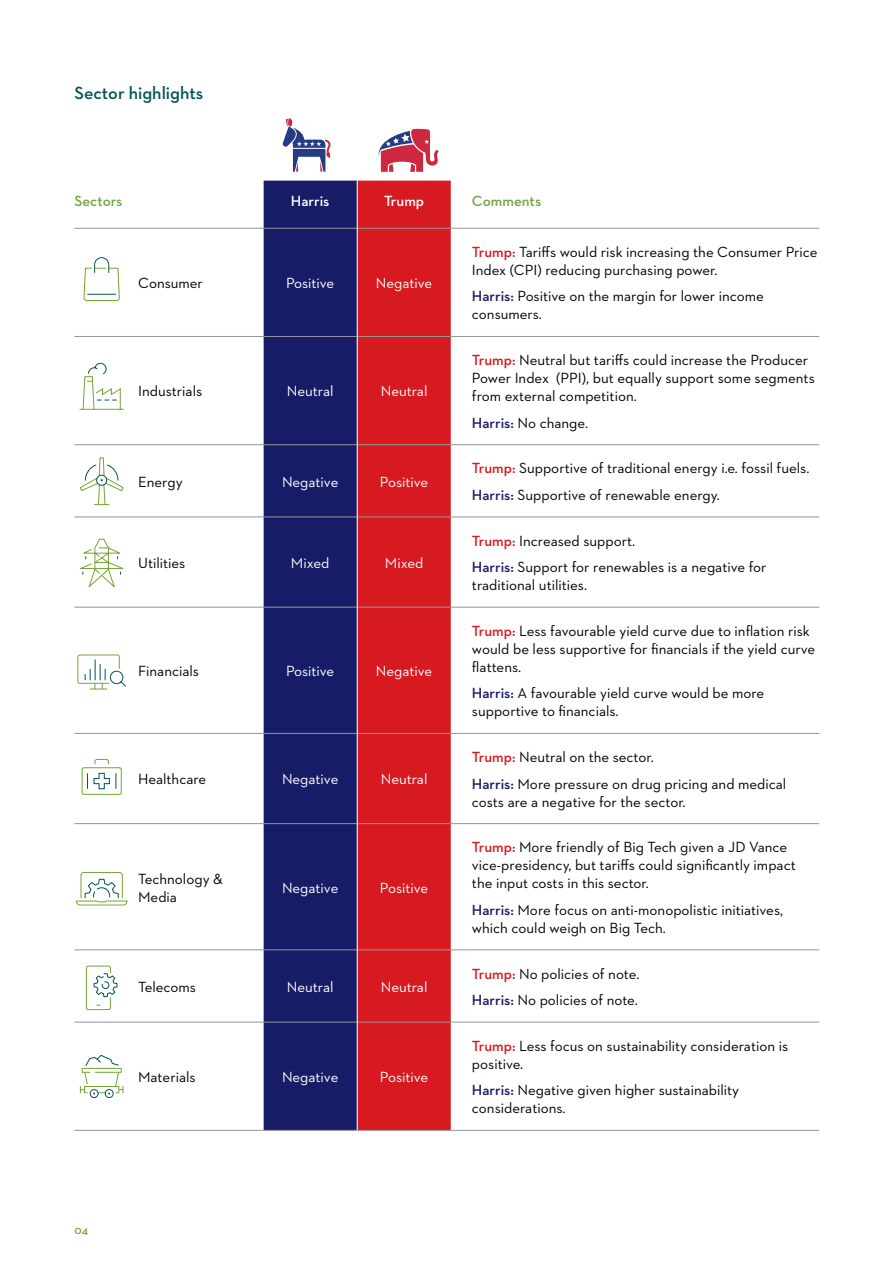
<style>
.page{position:relative;width:893px;height:1263px;background:#fff}
.page>*{position:absolute;margin:0;border:0;box-sizing:border-box;transform-origin:0 0}
.t1{font:600 18px "Neutraface 2 Text";color:#025553}
.t2{font:15px/18px "Neutraface 2 Text";color:#000}
.t3{font:15px "Neutraface 2 Text";color:#fff}
.t4{font:600 15px "Neutraface 2 Text";color:#72a541}
.t5{font:600 15px "Neutraface 2 Text";color:#fff}
.t6{font:600 12px "Neutraface 2 Text";color:#72a541}
.s1{font-weight:600;color:#d71920}
.s2{font-weight:600;color:#171c67}
</style>
<div class="page">
<div style="left:264px;top:181px;width:93px;height:949px;background:#171c67"></div>
<div style="left:358px;top:181px;width:93px;height:949px;background:#d71920"></div>
<hr style="left:74px;top:228px;width:190px;height:1px;background:#939598">
<hr style="left:264px;top:228px;width:93px;height:1px;background:#939598">
<hr style="left:358px;top:228px;width:93px;height:1px;background:#939598">
<hr style="left:451px;top:228px;width:368px;height:1px;background:#939598">
<hr style="left:74px;top:516px;width:190px;height:1px;background:#939598">
<hr style="left:264px;top:516px;width:93px;height:1px;background:#939598">
<hr style="left:358px;top:516px;width:93px;height:1px;background:#939598">
<hr style="left:451px;top:516px;width:368px;height:1px;background:#939598">
<hr style="left:74px;top:607px;width:190px;height:1px;background:#939598">
<hr style="left:264px;top:607px;width:93px;height:1px;background:#939598">
<hr style="left:358px;top:607px;width:93px;height:1px;background:#939598">
<hr style="left:451px;top:607px;width:368px;height:1px;background:#939598">
<hr style="left:74px;top:733px;width:190px;height:1px;background:#939598">
<hr style="left:264px;top:733px;width:93px;height:1px;background:#939598">
<hr style="left:358px;top:733px;width:93px;height:1px;background:#939598">
<hr style="left:74px;top:823px;width:190px;height:1px;background:#939598">
<hr style="left:264px;top:823px;width:93px;height:1px;background:#939598">
<hr style="left:358px;top:823px;width:93px;height:1px;background:#939598">
<hr style="left:74px;top:949px;width:190px;height:1px;background:#939598">
<hr style="left:264px;top:949px;width:93px;height:1px;background:#939598">
<hr style="left:358px;top:949px;width:93px;height:1px;background:#939598">
<hr style="left:74px;top:1022px;width:190px;height:1px;background:#939598">
<hr style="left:264px;top:1022px;width:93px;height:1px;background:#939598">
<hr style="left:358px;top:1022px;width:93px;height:1px;background:#939598">
<hr style="left:74px;top:1130px;width:190px;height:1px;background:#939598">
<hr style="left:264px;top:1130px;width:93px;height:1px;background:#939598">
<hr style="left:357px;top:1130px;width:94px;height:1px;background:#939598">
<hr style="left:74px;top:444px;width:190px;height:1px;background:#939598">
<hr style="left:264px;top:444px;width:93px;height:1px;background:#939598">
<hr style="left:358px;top:444px;width:93px;height:1px;background:#939598">
<hr style="left:451px;top:444px;width:368px;height:1px;background:#939598">
<hr style="left:74px;top:336px;width:190px;height:1px;background:#939598">
<hr style="left:264px;top:336px;width:93px;height:1px;background:#939598">
<hr style="left:358px;top:336px;width:93px;height:1px;background:#939598">
<hr style="left:451px;top:336px;width:368px;height:1px;background:#939598">
<hr style="left:451px;top:1130px;width:368px;height:1px;background:#939598">
<hr style="left:451px;top:733px;width:368px;height:1px;background:#939598">
<hr style="left:451px;top:823px;width:368px;height:1px;background:#939598">
<hr style="left:451px;top:949px;width:368px;height:1px;background:#939598">
<hr style="left:451px;top:1022px;width:368px;height:1px;background:#939598">
<svg style="left:378px;top:129px;width:61px;height:43px"></svg>
<svg style="left:283px;top:118px;width:48px;height:54px"></svg>
<svg style="left:83px;top:257px;width:37px;height:44px"></svg>
<svg style="left:79px;top:362px;width:45px;height:48px"></svg>
<svg style="left:79px;top:457px;width:45px;height:49px"></svg>
<svg style="left:80px;top:538px;width:44px;height:50px"></svg>
<svg style="left:77px;top:654px;width:49px;height:36px"></svg>
<svg style="left:81px;top:758px;width:41px;height:37px"></svg>
<svg style="left:76px;top:872px;width:52px;height:34px"></svg>
<svg style="left:85px;top:965px;width:33px;height:46px"></svg>
<svg style="left:80px;top:1054px;width:44px;height:44px"></svg>
<p class="t1" style="left:74px;top:82px;width:130px">Sector highlights</p>
<p class="t4" style="left:74px;top:191px;width:50px">Sectors</p>
<p class="t5" style="left:291px;top:191px;width:40px">Harris</p>
<p class="t5" style="left:384px;top:191px;width:42px">Trump</p>
<p class="t4" style="left:472px;top:191px;width:71px">Comments</p>
<p class="t6" style="left:74px;top:1222px;width:15px">04</p>
<p class="t2" style="left:138px;top:274px;width:66px">Consumer</p>
<p class="t3" style="left:286px;top:274px;width:50px">Positive</p>
<p class="t3" style="left:376px;top:274px;width:58px">Negative</p>
<p class="t2" style="left:138px;top:382px;width:66px">Industrials</p>
<p class="t3" style="left:287px;top:382px;width:48px">Neutral</p>
<p class="t3" style="left:381px;top:382px;width:48px">Neutral</p>
<p class="t2" style="left:138px;top:472px;width:46px">Energy</p>
<p class="t3" style="left:282px;top:472px;width:58px">Negative</p>
<p class="t3" style="left:380px;top:472px;width:50px">Positive</p>
<p class="t2" style="left:138px;top:554px;width:49px">Utilities</p>
<p class="t3" style="left:291px;top:553px;width:40px">Mixed</p>
<p class="t3" style="left:385px;top:553px;width:40px">Mixed</p>
<p class="t2" style="left:138px;top:662px;width:62px">Financials</p>
<p class="t3" style="left:286px;top:662px;width:50px">Positive</p>
<p class="t3" style="left:376px;top:662px;width:58px">Negative</p>
<p class="t2" style="left:138px;top:770px;width:70px">Healthcare</p>
<p class="t3" style="left:282px;top:770px;width:58px">Negative</p>
<p class="t3" style="left:381px;top:770px;width:48px">Neutral</p>
<p class="t2" style="left:138px;top:869px;width:86px">Technology &amp;<br>Media</p>
<p class="t3" style="left:282px;top:878px;width:58px">Negative</p>
<p class="t3" style="left:380px;top:878px;width:50px">Positive</p>
<p class="t2" style="left:138px;top:977px;width:59px">Telecoms</p>
<p class="t3" style="left:287px;top:977px;width:48px">Neutral</p>
<p class="t3" style="left:381px;top:977px;width:48px">Neutral</p>
<p class="t2" style="left:138px;top:1068px;width:59px">Materials</p>
<p class="t3" style="left:282px;top:1068px;width:58px">Negative</p>
<p class="t3" style="left:380px;top:1068px;width:50px">Positive</p>
<p class="t2" style="left:472px;top:243px;width:347px"><span class="s1">Trump:</span> Tariffs would risk increasing the Consumer Price<br>Index (CPI) reducing purchasing power.</p>
<p class="t2" style="left:472px;top:287px;width:293px"><span class="s2">Harris:</span> Positive on the margin for lower income consumers.</p>
<p class="t2" style="left:472px;top:351px;width:344px"><span class="s1">Trump:</span> Neutral but tariffs could increase the Producer<br>Power Index (PPI), but equally support some segments from external competition.</p>
<p class="t2" style="left:472px;top:413px;width:118px"><span class="s2">Harris:</span> No change.</p>
<p class="t2" style="left:472px;top:455px;width:339px;line-height:26.5px"><span class="s1">Trump:</span> Supportive of traditional energy i.e. fossil fuels.<br><span class="s2">Harris:</span> Supportive of renewable energy.</p>
<p class="t2" style="left:472px;top:527px;width:296px;line-height:26.5px"><span class="s1">Trump:</span> Increased support.<br><span class="s2">Harris:</span> Support for renewables is a negative for</p>
<p class="t2" style="left:472px;top:576px;width:117px">traditional utilities.</p>
<p class="t2" style="left:472px;top:622px;width:345px"><span class="s1">Trump:</span> Less favourable yield curve due to inflation risk would be less supportive for financials if the yield curve flattens.</p>
<p class="t2" style="left:472px;top:684px;width:294px"><span class="s2">Harris:</span> A favourable yield curve would be more supportive to financials.</p>
<p class="t2" style="left:472px;top:743px;width:316px;line-height:26.5px"><span class="s1">Trump:</span> Neutral on the sector.<br><span class="s2">Harris:</span> More pressure on drug pricing and medical</p>
<p class="t2" style="left:472px;top:792px;width:215px">costs are a negative for the sector.</p>
<p class="t2" style="left:472px;top:838px;width:325px"><span class="s1">Trump:</span> More friendly of Big Tech given a JD Vance vice-presidency, but tariffs could significantly impact the input costs in this sector.</p>
<p class="t2" style="left:472px;top:900px;width:313px"><span class="s2">Harris:</span> More focus on anti-monopolistic initiatives, which could weigh on Big Tech.</p>
<p class="t2" style="left:472px;top:960px;width:169px;line-height:26.5px"><span class="s1">Trump:</span> No policies of note.<br><span class="s2">Harris:</span> No policies of note.</p>
<p class="t2" style="left:472px;top:1036px;width:318px"><span class="s1">Trump:</span> Less focus on sustainability consideration is positive.</p>
<p class="t2" style="left:472px;top:1081px;width:269px"><span class="s2">Harris:</span> Negative given higher sustainability considerations.</p>
</div>
